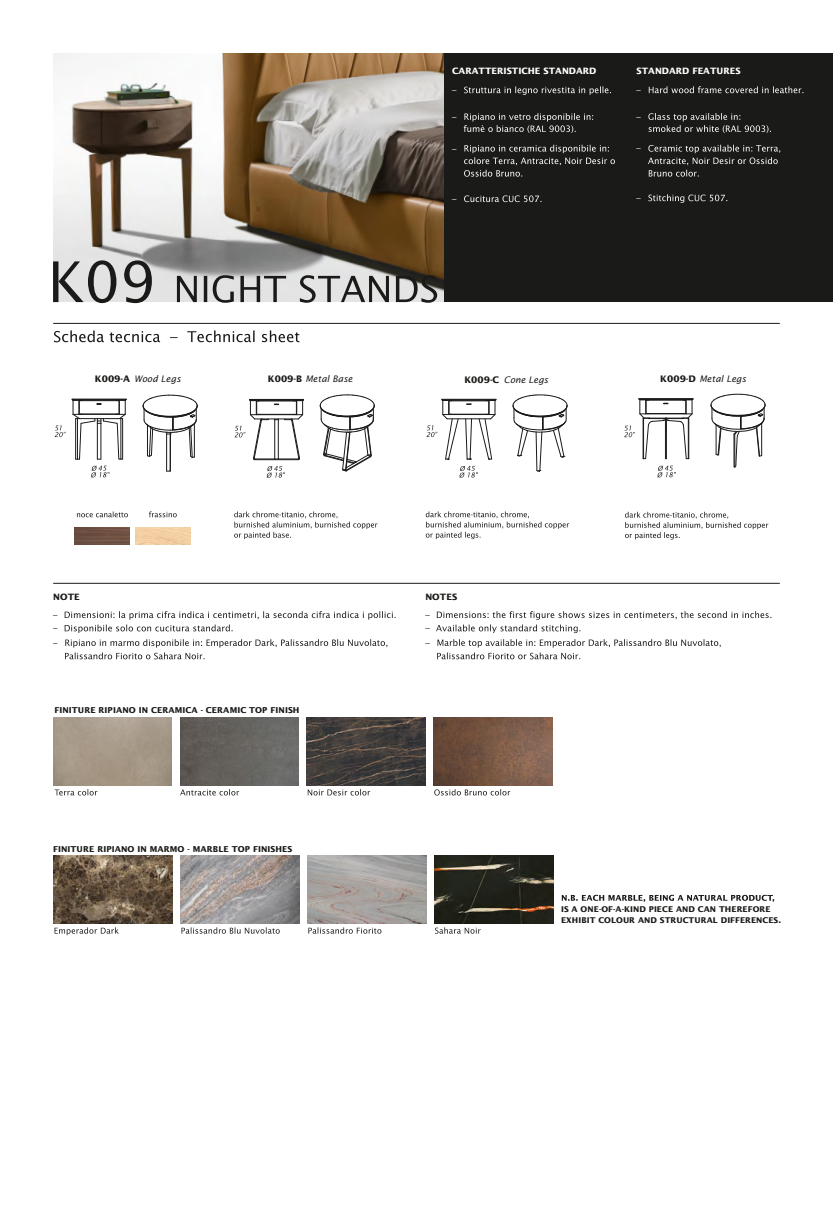
<style>
.page{position:relative;width:833px;height:1205px;background:#fff}
.page>*{position:absolute;margin:0;border:0;box-sizing:border-box;transform-origin:0 0}
.t1{font:italic 9px "Lucida Sans Std";letter-spacing:.01em;color:#1a1a18}
.t2{font:700 8.75px "Lucida Sans Std";color:#fff}
.t3{font:700 8.75px "Lucida Sans Std";letter-spacing:.01em;color:#1a1a18}
.t4{font:8.75px "Lucida Sans Std";color:#fff}
.t5{font:8.75px/13.4px "Lucida Sans Std";color:#1a1a18}
.t6{font:700 8.12px "Lucida Sans Std";letter-spacing:.01em;color:#1a1a18}
.t7{font:700 7.88px/11.2px "Lucida Sans Std";letter-spacing:.01em;color:#1a1a18}
.s1{font-weight:700;font-style:normal}
</style>
<div class="page">
<hr style="left:442px;top:400px;width:53px;height:1px;background:#1a1a18">
<hr style="left:442px;top:399px;width:54px;height:1px;background:#1a1a18">
<svg style="left:465px;top:420px;width:7px;height:40px"></svg>
<hr style="left:447px;top:419px;width:44px;height:1px;background:#1a1a18">
<hr style="left:449px;top:401px;width:40px;height:1px;background:#1a1a18">
<hr style="left:449px;top:414px;width:40px;height:1px;background:#1a1a18">
<svg style="left:479px;top:400px;width:17px;height:60px"></svg>
<svg style="left:72px;top:399px;width:55px;height:61px"></svg>
<svg style="left:143px;top:395px;width:55px;height:77px"></svg>
<svg style="left:710px;top:394px;width:56px;height:73px"></svg>
<svg style="left:320px;top:395px;width:55px;height:77px"></svg>
<svg style="left:91px;top:466px;width:19px;height:11px"></svg>
<svg style="left:55px;top:425px;width:11px;height:12px"></svg>
<svg style="left:513px;top:395px;width:55px;height:77px"></svg>
<svg style="left:266px;top:466px;width:19px;height:12px"></svg>
<svg style="left:235px;top:399px;width:69px;height:61px"></svg>
<svg style="left:657px;top:466px;width:19px;height:11px"></svg>
<svg style="left:624px;top:398px;width:69px;height:61px"></svg>
<svg style="left:459px;top:466px;width:19px;height:12px"></svg>
<svg style="left:426px;top:399px;width:32px;height:61px"></svg>
<div style="left:443px;top:53px;width:390px;height:248px;background:#1a1a18"></div>
<img style="left:53px;top:53px;width:390px;height:248px">
<svg style="left:54px;top:330px;width:245px;height:12px"></svg>
<hr style="left:53px;top:323px;width:727px;height:1px;background:#1a1a18">
<svg style="left:464px;top:86px;width:147px;height:9px"></svg>
<svg style="left:464px;top:113px;width:129px;height:20px"></svg>
<svg style="left:464px;top:145px;width:151px;height:32px"></svg>
<svg style="left:464px;top:195px;width:77px;height:7px"></svg>
<svg style="left:649px;top:86px;width:154px;height:7px"></svg>
<svg style="left:648px;top:113px;width:123px;height:20px"></svg>
<svg style="left:648px;top:145px;width:132px;height:32px"></svg>
<svg style="left:648px;top:194px;width:79px;height:9px"></svg>
<svg style="left:53px;top:260px;width:99px;height:43px;background:#9d9d9c"></svg>
<svg style="left:177px;top:275px;width:260px;height:28px;background:#a6a6a5"></svg>
<hr style="left:53px;top:583px;width:727px;height:1px;background:#1a1a18">
<svg style="left:234px;top:511px;width:143px;height:28px"></svg>
<svg style="left:77px;top:511px;width:51px;height:6px"></svg>
<svg style="left:149px;top:511px;width:28px;height:6px"></svg>
<img style="left:180px;top:718px;width:119px;height:67px">
<img style="left:434px;top:718px;width:118px;height:67px">
<img style="left:75px;top:527px;width:55px;height:17px">
<img style="left:135px;top:527px;width:55px;height:17px">
<img style="left:307px;top:718px;width:119px;height:67px">
<svg style="left:54px;top:789px;width:43px;height:6px"></svg>
<svg style="left:180px;top:789px;width:59px;height:6px"></svg>
<svg style="left:308px;top:789px;width:62px;height:6px"></svg>
<svg style="left:434px;top:789px;width:76px;height:6px"></svg>
<img style="left:54px;top:856px;width:119px;height:67px">
<img style="left:181px;top:856px;width:118px;height:67px">
<img style="left:434px;top:856px;width:119px;height:67px">
<img style="left:308px;top:856px;width:118px;height:67px">
<svg style="left:55px;top:927px;width:64px;height:8px"></svg>
<svg style="left:181px;top:927px;width:200px;height:7px"></svg>
<svg style="left:435px;top:927px;width:45px;height:7px"></svg>
<svg style="left:562px;top:895px;width:212px;height:7px"></svg>
<svg style="left:426px;top:511px;width:143px;height:28px"></svg>
<svg style="left:625px;top:512px;width:143px;height:27px"></svg>
<svg style="left:65px;top:611px;width:330px;height:22px"></svg>
<svg style="left:65px;top:639px;width:322px;height:20px"></svg>
<svg style="left:436px;top:611px;width:335px;height:22px"></svg>
<svg style="left:437px;top:639px;width:283px;height:20px"></svg>
<p class="t2" style="left:452px;top:65px;width:146px">CARATTERISTICHE STANDARD</p>
<p class="t4" style="left:452px;top:85px;width:6px">–</p>
<p class="t4" style="left:452px;top:112px;width:6px">–</p>
<p class="t4" style="left:452px;top:143px;width:6px">–</p>
<p class="t4" style="left:452px;top:194px;width:6px">–</p>
<p class="t2" style="left:636px;top:65px;width:105px">STANDARD FEATURES</p>
<p class="t4" style="left:636px;top:85px;width:6px">–</p>
<p class="t4" style="left:636px;top:112px;width:6px">–</p>
<p class="t4" style="left:636px;top:143px;width:6px">–</p>
<p class="t4" style="left:636px;top:193px;width:6px">–</p>
<p class="t1" style="left:95px;top:374px;width:87px"><span class="s1">K009-A</span> Wood Legs</p>
<p class="t1" style="left:268px;top:374px;width:86px"><span class="s1">K009-B</span> Metal Base</p>
<p class="t1" style="left:464px;top:374px;width:85px"><span class="s1">K009-C</span> Cone Legs</p>
<p class="t1" style="left:660px;top:374px;width:88px"><span class="s1">K009-D</span> Metal Legs</p>
<p class="t3" style="left:53px;top:592px;width:28px">NOTE</p>
<p class="t5" style="left:53px;top:608px;width:6px">– –</p>
<p class="t5" style="left:53px;top:636px;width:6px">–</p>
<p class="t3" style="left:425px;top:592px;width:33px">NOTES</p>
<p class="t5" style="left:425px;top:608px;width:6px">– –</p>
<p class="t5" style="left:425px;top:636px;width:6px">–</p>
<p class="t6" style="left:54px;top:706px;width:247px">FINITURE RIPIANO IN CERAMICA - CERAMIC TOP FINISH</p>
<p class="t6" style="left:53px;top:844px;width:241px">FINITURE RIPIANO IN MARMO - MARBLE TOP FINISHES</p>
<p class="t7" style="left:561px;top:903px;width:221px">IS A ONE-OF-A-KIND PIECE AND CAN THEREFORE<br>EXHIBIT COLOUR AND STRUCTURAL DIFFERENCES.</p>
</div>
